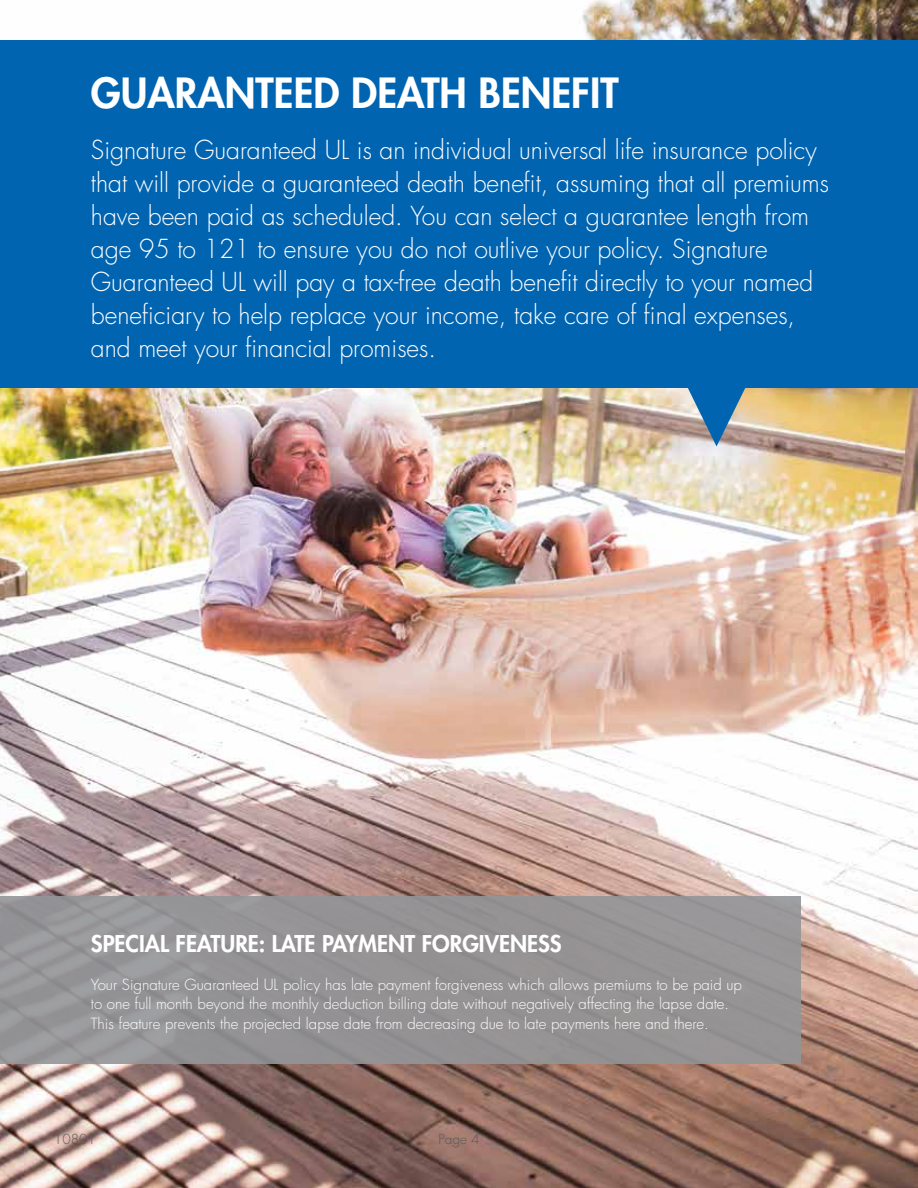
<style>
.page{position:relative;width:918px;height:1188px;background:#fff}
.page>*{position:absolute;margin:0;border:0;box-sizing:border-box;transform-origin:0 0}
.t1{font:800 40.5px "Futura";color:#fff}
.t2{font:300 25.5px/33px "Futura";color:#fff}
.t3{font:800 22.5px "Futura";color:#fff}
.t4{font:300 15px/19.5px "Futura";color:#fff}
.t5{font:300 13.5px "Futura";color:#58595b}
</style>
<div class="page">
<img style="left:0;top:0;width:918px;height:1188px">
<div style="left:0;top:896px;width:801px;height:168px;background:#939598"></div>
<div style="left:0;top:40px;width:918px;height:347px;background:#0064b1"></div>
<svg style="left:688px;top:387px;width:58px;height:59px"></svg>
<h1 class="t1" style="left:91px;top:67px;width:529px">GUARANTEED DEATH BENEFIT</h1>
<p class="t2" style="left:91px;top:134px;width:740px">Signature Guaranteed UL is an individual universal life insurance policy that will provide a guaranteed death benefit, assuming that all premiums have been paid as scheduled. You can select a guarantee length from age 95 to 121 to ensure you do not outlive your policy. Signature Guaranteed UL will pay a tax-free death benefit directly to your named beneficiary to help replace your income, take care of final expenses, and meet your financial promises.</p>
<p class="t3" style="left:91px;top:930px;width:472px">SPECIAL FEATURE: LATE PAYMENT FORGIVENESS</p>
<p class="t4" style="left:91px;top:975px;width:653px">Your Signature Guaranteed UL policy has late payment forgiveness which allows premiums to be paid up to one full month beyond the monthly deduction billing date without negatively affecting the lapse date.<br>This feature prevents the projected lapse date from decreasing due to late payments here and there.</p>
<p class="t5" style="left:54px;top:1131px;width:43px">10801</p>
<p class="t5" style="left:438px;top:1131px;width:43px">Page 4</p>
</div>
